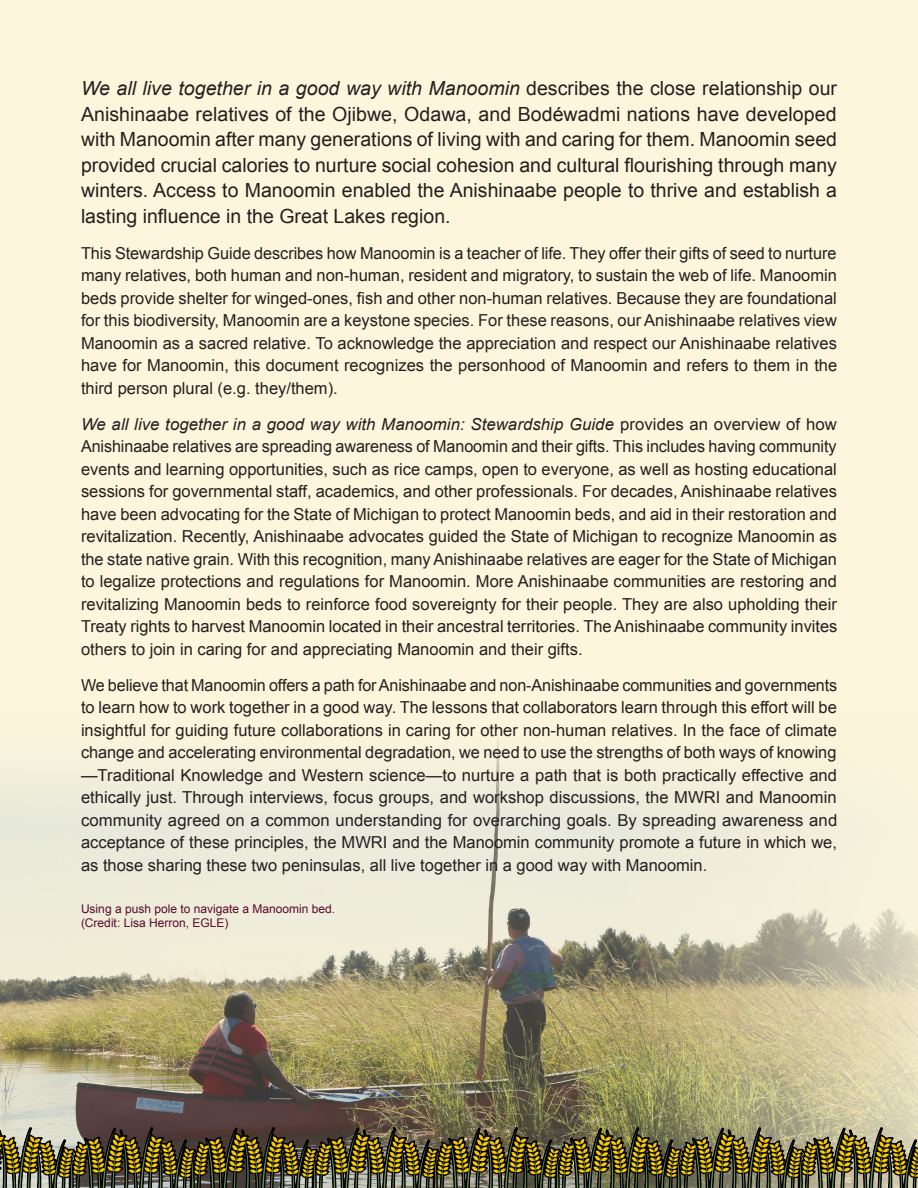
<style>
.page{position:relative;width:918px;height:1188px;background:#fef6dc}
.page>*{position:absolute;margin:0;border:0;box-sizing:border-box;transform-origin:0 0}
.DEK2{font:19.5px/25.5px "Arial";color:#231f20;text-align:justify}
.t1{font:16.5px/22.5px "Arial";color:#231f20;text-align:justify}
.t2{font:12px/13.5px "Arial";color:#5a092d}
.s1{font-style:italic}
</style>
<div class="page">
<img style="left:0;top:738px;width:918px;height:388px">
<img style="left:806px;top:1126px;width:112px;height:62px">
<img style="left:684px;top:1126px;width:122px;height:62px">
<img style="left:562px;top:1126px;width:122px;height:62px">
<img style="left:441px;top:1126px;width:121px;height:62px">
<img style="left:319px;top:1126px;width:122px;height:62px">
<img style="left:198px;top:1126px;width:121px;height:62px">
<img style="left:76px;top:1126px;width:122px;height:62px">
<img style="left:0;top:1126px;width:76px;height:62px">
<p class="DEK2" style="left:81px;top:76px;width:758px"><span class="s1">We all live together in a good way with Manoomin</span> describes the close relationship our Anishinaabe relatives of the Ojibwe, Odawa, and Bodéwadmi nations have developed with Manoomin after many generations of living with and caring for them. Manoomin seed provided crucial calories to nurture social cohesion and cultural flourishing through many winters. Access to Manoomin enabled the Anishinaabe people to thrive and establish a lasting influence in the Great Lakes region.</p>
<p class="t1" style="left:81px;top:242px;width:758px">This Stewardship Guide describes how Manoomin is a teacher of life. They offer their gifts of seed to nurture many relatives, both human and non-human, resident and migratory, to sustain the web of life. Manoomin beds provide shelter for winged-ones, fish and other non-human relatives. Because they are foundational for this biodiversity, Manoomin are a keystone species. For these reasons, our Anishinaabe relatives view Manoomin as a sacred relative. To acknowledge the appreciation and respect our Anishinaabe relatives have for Manoomin, this document recognizes the personhood of Manoomin and refers to them in the third person plural (e.g. they/them).</p>
<p class="t1" style="left:81px;top:413px;width:758px"><span class="s1">We all live together in a good way with Manoomin: Stewardship Guide</span> provides an overview of how Anishinaabe relatives are spreading awareness of Manoomin and their gifts. This includes having community events and learning opportunities, such as rice camps, open to everyone, as well as hosting educational sessions for governmental staff, academics, and other professionals. For decades, Anishinaabe relatives have been advocating for the State of Michigan to protect Manoomin beds, and aid in their restoration and revitalization. Recently, Anishinaabe advocates guided the State of Michigan to recognize Manoomin as the state native grain. With this recognition, many Anishinaabe relatives are eager for the State of Michigan to legalize protections and regulations for Manoomin. More Anishinaabe communities are restoring and revitalizing Manoomin beds to reinforce food sovereignty for their people. They are also upholding their Treaty rights to harvest Manoomin located in their ancestral territories. The Anishinaabe community invites others to join in caring for and appreciating Manoomin and their gifts.</p>
<p class="t1" style="left:81px;top:674px;width:758px">We believe that Manoomin offers a path for Anishinaabe and non-Anishinaabe communities and governments to learn how to work together in a good way. The lessons that collaborators learn through this effort will be insightful for guiding future collaborations in caring for other non-human relatives. In the face of climate change and accelerating environmental degradation, we need to use the strengths of both ways of knowing —Traditional Knowledge and Western science—to nurture a path that is both practically effective and ethically just. Through interviews, focus groups, and workshop discussions, the MWRI and Manoomin community agreed on a common understanding for overarching goals. By spreading awareness and acceptance of these principles, the MWRI and the Manoomin community promote a future in which we, as those sharing these two peninsulas, all live together in a good way with Manoomin.</p>
<p class="t2" style="left:81px;top:902px;width:256px">Using a push pole to navigate a Manoomin bed. (Credit: Lisa Herron, EGLE)</p>
</div>
